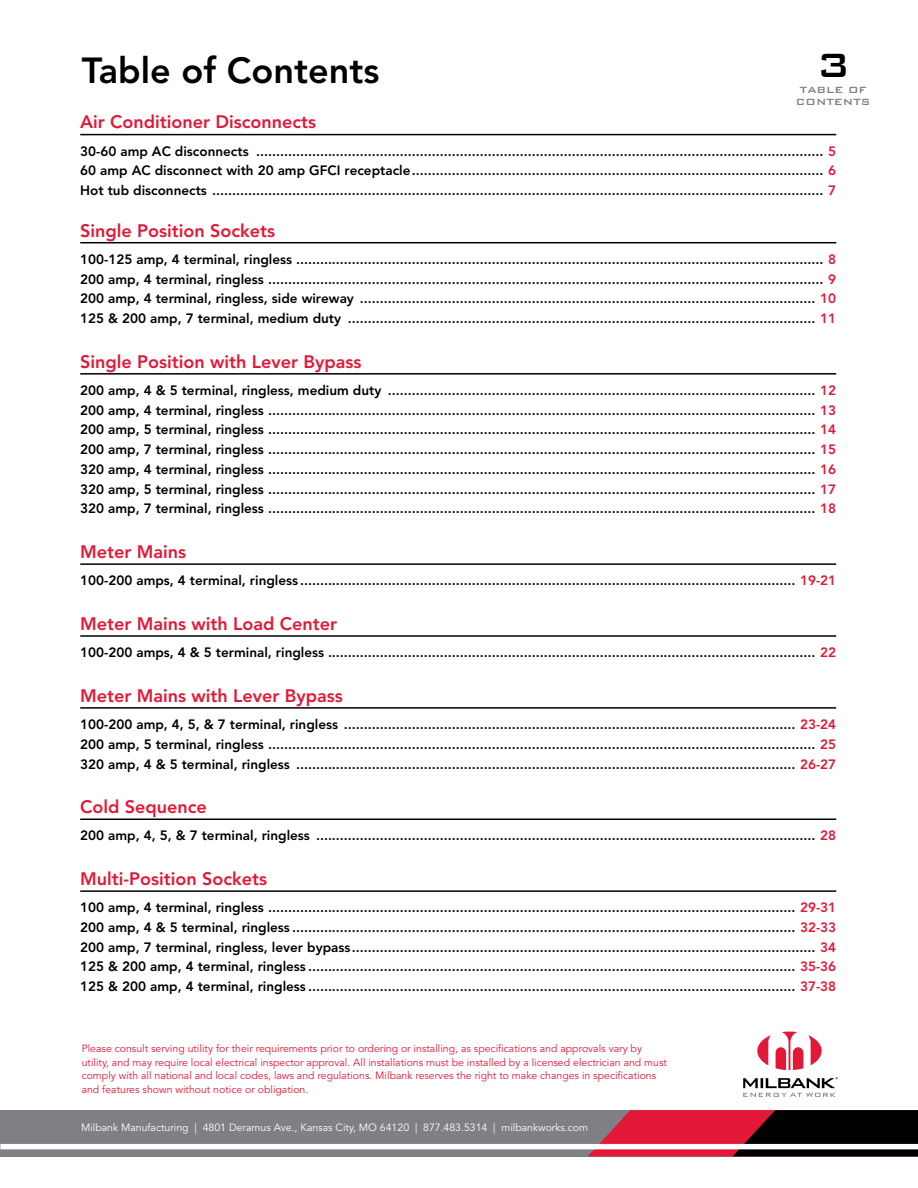
<style>
.page{position:relative;width:918px;height:1188px;background:#fff}
.page>*{position:absolute;margin:0;border:0;box-sizing:border-box;transform-origin:0 0}
.t1{font:700 45px "AG Bank Gothic Pln";color:#000}
.t2{font:800 36px "Avenir LT Std";color:#000}
.t3{font:800 18px "Avenir LT Std";color:#e31837}
.t4{font:800 13.5px/19.8px "Avenir LT Std";color:#000;text-align:justify}
.t5{font:700 12px/12px "AG Bank Gothic Pln";color:#7e8083;text-align:center}
.t6{font:10.5px/13.5px "Avenir LT Std";color:#e31837}
.t7{font:10.5px "Avenir LT Std";color:#fff}
.s1{color:#e31837}
</style>
<div class="page">
<div style="left:0;top:1110px;width:918px;height:46px;background:#7e8083"></div>
<svg style="left:588px;top:1110px;width:330px;height:46px;background:#6d1422"></svg>
<div style="left:0;top:1144px;width:918px;height:6px;background:#fff"></div>
<svg style="left:757px;top:1032px;width:65px;height:38px"></svg>
<svg style="left:743px;top:1077px;width:95px;height:20px"></svg>
<hr style="left:80px;top:134px;width:756px;height:1px;background:#000">
<hr style="left:80px;top:242px;width:756px;height:1px;background:#000">
<hr style="left:80px;top:373px;width:756px;height:2px;background:#000">
<hr style="left:80px;top:563px;width:756px;height:2px;background:#000">
<hr style="left:80px;top:635px;width:756px;height:2px;background:#000">
<hr style="left:80px;top:707px;width:756px;height:2px;background:#000">
<hr style="left:80px;top:819px;width:756px;height:1px;background:#000">
<hr style="left:80px;top:890px;width:756px;height:2px;background:#000">
<h1 class="t1" style="left:817px;top:43px;width:36px">3</h1>
<h2 class="t2" style="left:82px;top:49px;width:299px">Table of Contents</h2>
<h3 class="t3" style="left:80px;top:112px;width:237px">Air Conditioner Disconnects</h3>
<p class="t4" style="left:80px;top:141px;width:757px">30-60 amp AC disconnects .............................................................................................................................................. <span class="s1">5<br></span>60 amp AC disconnect with 20 amp GFCI receptacle....................................................................................................... <span class="s1">6<br></span>Hot tub disconnects ......................................................................................................................................................... <span class="s1">7</span></p>
<h3 class="t3" style="left:80px;top:220px;width:196px">Single Position Sockets</h3>
<p class="t4" style="left:80px;top:249px;width:757px">100-125 amp, 4 terminal, ringless .................................................................................................................................... <span class="s1">8<br></span>200 amp, 4 terminal, ringless ........................................................................................................................................... <span class="s1">9<br></span>200 amp, 4 terminal, ringless, side wireway .................................................................................................................. <span class="s1">10<br></span>125 &amp; 200 amp, 7 terminal, medium duty ..................................................................................................................... <span class="s1">11</span></p>
<h3 class="t3" style="left:80px;top:351px;width:283px">Single Position with Lever Bypass</h3>
<p class="t4" style="left:80px;top:380px;width:757px">200 amp, 4 &amp; 5 terminal, ringless, medium duty ........................................................................................................... <span class="s1">12<br></span>200 amp, 4 terminal, ringless ......................................................................................................................................... <span class="s1">13<br></span>200 amp, 5 terminal, ringless ......................................................................................................................................... <span class="s1">14<br></span>200 amp, 7 terminal, ringless ......................................................................................................................................... <span class="s1">15<br></span>320 amp, 4 terminal, ringless ......................................................................................................................................... <span class="s1">16<br></span>320 amp, 5 terminal, ringless ......................................................................................................................................... <span class="s1">17<br></span>320 amp, 7 terminal, ringless ......................................................................................................................................... <span class="s1">18</span></p>
<h3 class="t3" style="left:80px;top:541px;width:108px">Meter Mains</h3>
<p class="t4" style="left:80px;top:571px;width:757px">100-200 amps, 4 terminal, ringless ............................................................................................................................ <span class="s1">19-21</span></p>
<h3 class="t3" style="left:80px;top:613px;width:258px">Meter Mains with Load Center</h3>
<p class="t4" style="left:80px;top:643px;width:757px">100-200 amps, 4 &amp; 5 terminal, ringless .......................................................................................................................... <span class="s1">22</span></p>
<h3 class="t3" style="left:80px;top:685px;width:264px">Meter Mains with Lever Bypass</h3>
<p class="t4" style="left:80px;top:714px;width:757px">100-200 amp, 4, 5, &amp; 7 terminal, ringless ................................................................................................................. <span class="s1">23-24<br></span>200 amp, 5 terminal, ringless ......................................................................................................................................... <span class="s1">25<br></span>320 amp, 4 &amp; 5 terminal, ringless ............................................................................................................................. <span class="s1">26-27</span></p>
<h3 class="t3" style="left:80px;top:796px;width:128px">Cold Sequence</h3>
<p class="t4" style="left:80px;top:826px;width:758px">200 amp, 4, 5, &amp; 7 terminal, ringless ............................................................................................................................. <span class="s1">28</span></p>
<h3 class="t3" style="left:80px;top:868px;width:188px">Multi-Position Sockets</h3>
<p class="t4" style="left:80px;top:898px;width:757px">100 amp, 4 terminal, ringless .................................................................................................................................... <span class="s1">29-31<br></span>200 amp, 4 &amp; 5 terminal, ringless .............................................................................................................................. <span class="s1">32-33<br></span>200 amp, 7 terminal, ringless, lever bypass .................................................................................................................... <span class="s1">34<br></span>125 &amp; 200 amp, 4 terminal, ringless .......................................................................................................................... <span class="s1">35-36<br></span>125 &amp; 200 amp, 4 terminal, ringless .......................................................................................................................... <span class="s1">37-38</span></p>
<p class="t5" style="left:796px;top:84px;width:76px">TABLE OF<br>CONTENTS</p>
<p class="t6" style="left:82px;top:1042px;width:587px">Please consult serving utility for their requirements prior to ordering or installing, as specifications and approvals vary by utility, and may require local electrical inspector approval. All installations must be installed by a licensed electrician and must comply with all national and local codes, laws and regulations. Milbank reserves the right to make changes in specifications and features shown without notice or obligation.</p>
<p class="t7" style="left:81px;top:1122px;width:509px">Milbank Manufacturing | 4801 Deramus Ave., Kansas City, MO 64120 | 877.483.5314 | milbankworks.com</p>
</div>
